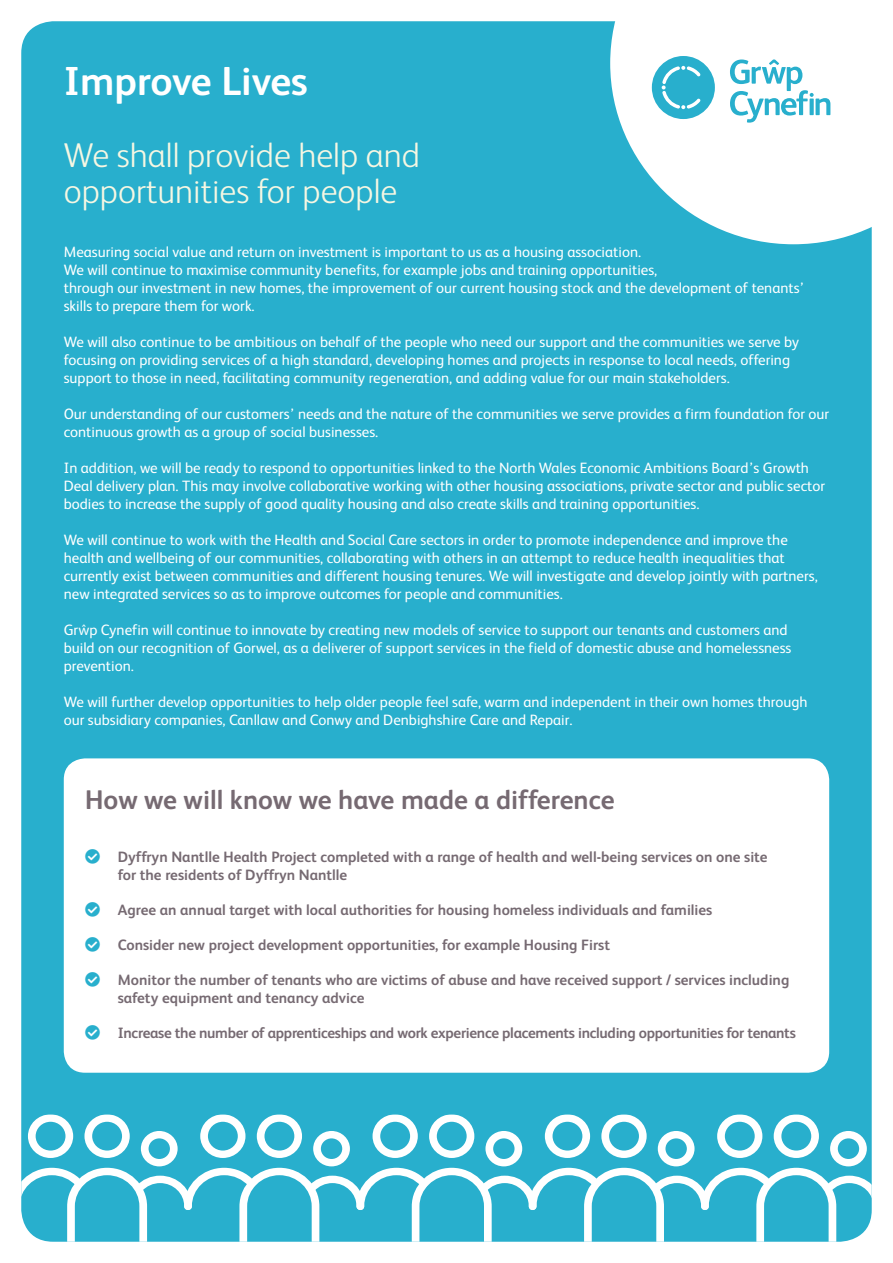
<style>
.page{position:relative;width:893px;height:1263px;background:#fff}
.page>*{position:absolute;margin:0;border:0;box-sizing:border-box;transform-origin:0 0}
.t1{font:700 40.5px "FS Albert";color:#fff}
.t2{font:300 34.5px "FS Albert";color:#f6f7e3}
.t3{font:700 27px "FS Albert";color:#766a72}
.t4{font:15px/18px "FS Albert";color:#fff}
.t5{font:700 15px/18px "FS Albert";color:#766a72}
.t6{font:700 15px "FS Albert";letter-spacing:-.02em;color:#766a72}
.s1{font-family:"Myriad Pro"}
</style>
<div class="page">
<div style="left:21px;top:21px;width:851px;height:1221px;background:#28afcd;border-radius:32px"></div>
<svg style="left:21px;top:1114px;width:851px;height:128px"></svg>
<div style="left:64px;top:758px;width:765px;height:315px;background:#fff;border-radius:21px"></div>
<svg style="left:610px;top:21px;width:262px;height:223px;fill:#fff"></svg>
<svg style="left:730px;top:60px;width:100px;height:63px"></svg>
<svg style="left:652px;top:56px;width:63px;height:63px"></svg>
<p class="t1" style="left:64px;top:58px;width:246px">Improve Lives</p>
<p class="t2" style="left:64px;top:135px;width:358px">We shall provide help and</p>
<p class="t2" style="left:64px;top:171px;width:335px">opportunities for people</p>
<p class="t4" style="left:64px;top:243px;width:595px">Measuring social value and return on investment is important to us as a housing association.<br>We will continue to maximise community benefits, for example jobs and training opportunities,</p>
<p class="t4" style="left:64px;top:279px;width:742px">through our investment in new homes, the improvement of our current housing stock and the development of tenants’ skills to prepare them for work.</p>
<p class="t4" style="left:64px;top:333px;width:737px">We will also continue to be ambitious on behalf of the people who need our support and the communities we serve by</p>
<p class="t4" style="left:64px;top:351px;width:728px">focusing on providing services of a high standard, developing homes and projects in response to local needs, offering</p>
<p class="t4" style="left:64px;top:369px;width:667px">support to those in need, facilitating community regeneration, and adding value for our main stakeholders.</p>
<p class="t4" style="left:64px;top:405px;width:767px">Our understanding of our customers’ needs and the nature of the communities we serve provides a firm foundation for our continuous growth as a group of social businesses.</p>
<p class="t4" style="left:64px;top:459px;width:763px">In addition, we will be ready to respond to opportunities linked to the North Wales Economic Ambitions Board’s Growth<br>Deal delivery plan. This may involve collaborative working with other housing associations, private sector and public sector bodies to increase the supply of good quality housing and also create skills and training opportunities.</p>
<p class="t4" style="left:64px;top:531px;width:725px">We will continue to work with the Health and Social Care sectors in order to promote independence and improve the health and wellbeing of our communities, collaborating with others in an attempt to reduce health inequalities that</p>
<p class="t4" style="left:64px;top:567px;width:755px">currently exist between communities and different housing tenures. We will investigate and develop jointly with partners, new integrated services so as to improve outcomes for people and communities.</p>
<p class="t4" style="left:64px;top:621px;width:725px">Gr<span class="s1">ŵ</span>p Cynefin will continue to innovate by creating new models of service to support our tenants and customers and</p>
<p class="t4" style="left:64px;top:639px;width:729px">build on our recognition of Gorwel, as a deliverer of support services in the field of domestic abuse and homelessness prevention.</p>
<p class="t4" style="left:64px;top:693px;width:745px">We will further develop opportunities to help older people feel safe, warm and independent in their own homes through our subsidiary companies, Canllaw and Conwy and Denbighshire Care and Repair.</p>
<p class="t3" style="left:85px;top:784px;width:531px">How we will know we have made a difference</p>
<p class="t5" style="left:118px;top:847px;width:651px">Dyffryn Nantlle Health Project completed with a range of health and well-being services on one site for the residents of Dyffryn Nantlle</p>
<p class="t5" style="left:118px;top:900px;width:596px">Agree an annual target with local authorities for housing homeless individuals and families</p>
<p class="t5" style="left:118px;top:935px;width:494px">Consider new project development opportunities, for example Housing First</p>
<p class="t5" style="left:118px;top:970px;width:673px">Monitor the number of tenants who are victims of abuse and have received support / services including safety equipment and tenancy advice</p>
<p class="t6" style="left:118px;top:1024px;width:680px">Increase the number of apprenticeships and work experience placements including opportunities for tenants</p>
</div>
